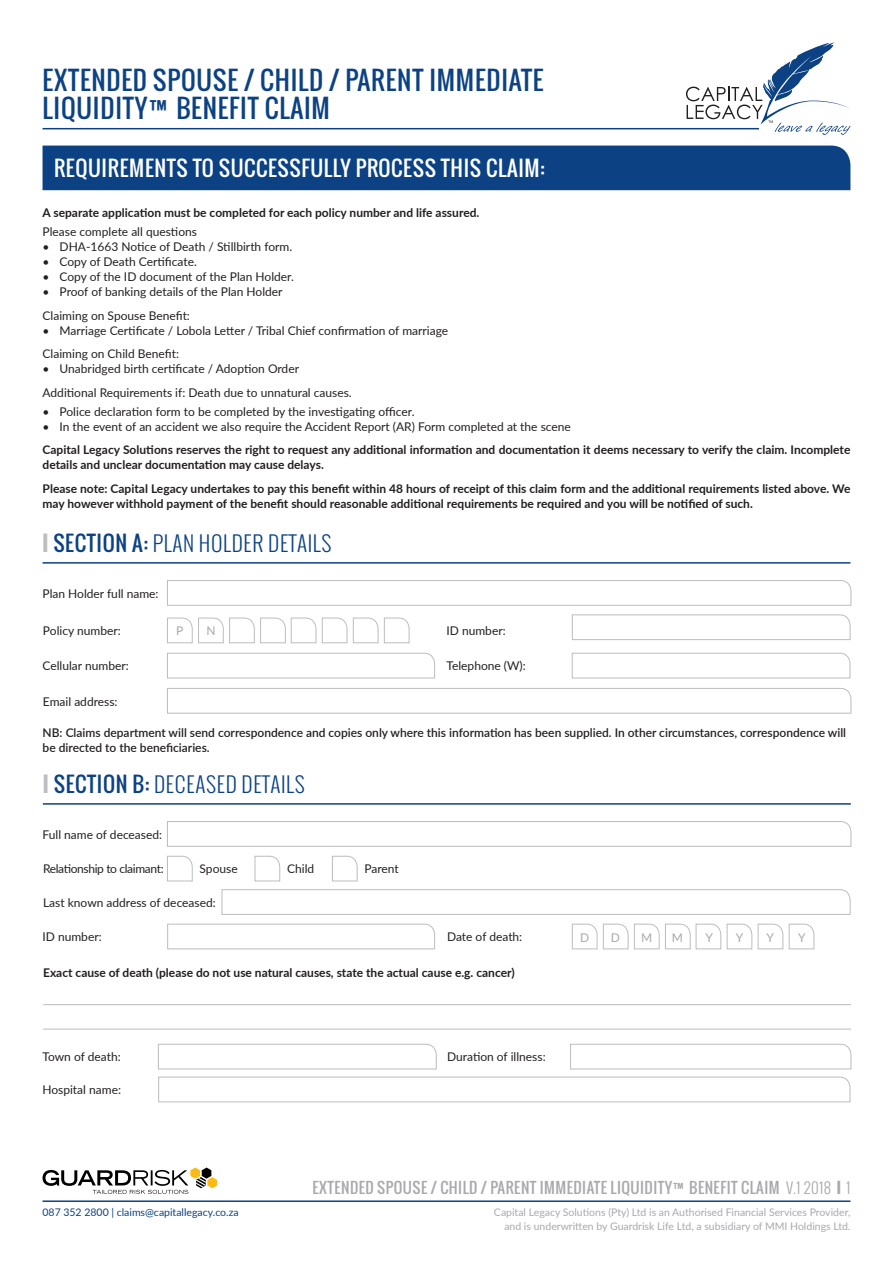
<style>
.page{position:relative;width:893px;height:1263px;background:#fff}
.page>*{position:absolute;margin:0;border:0;box-sizing:border-box;transform-origin:0 0}
.t1{font:25.5px/28.5px "Oswald";letter-spacing:.03em;color:#0c4283}
.t2{font:300 21px "Oswald";letter-spacing:.03em;color:#0c4283}
.t3{font:21px "Oswald";letter-spacing:.03em;color:#fff}
.t4{font:15px "Oswald";letter-spacing:.03em;color:#a8a9ad}
.t5{font:12px "Lato";color:#231f20}
.t6{font:700 12px/15px "Lato";color:#231f20}
.t7{font:600 12px/15px "Lato";color:#231f20}
.t8{font:12px "Lato";letter-spacing:-.03em;color:#231f20}
.t9{font:12px "Lato";color:#a8a9ad}
.t10{font:10.5px/13.5px "Lato";color:#a8a9ad;text-align:right}
.t11{font:10.5px "Lato";color:#0c4283}
.s1{font-weight:700;color:#bcbdc0}
.s2{font-weight:400}
.s3{font-weight:300}
.s4{font-weight:700}
</style>
<div class="page">
<hr style="left:43px;top:1200px;width:807px;height:2px;background:#0c4283">
<svg style="left:43px;top:1167px;width:174px;height:27px"></svg>
<svg style="left:686px;top:43px;width:164px;height:92px"></svg>
<hr style="left:43px;top:128px;width:716px;height:1px;background:#0c4283">
<hr style="left:43px;top:562px;width:807px;height:2px;background:#0c4283">
<svg style="left:167px;top:580px;width:685px;height:26px"></svg>
<svg style="left:167px;top:652px;width:268px;height:27px"></svg>
<svg style="left:572px;top:614px;width:279px;height:26px"></svg>
<svg style="left:167px;top:688px;width:685px;height:26px"></svg>
<div style="left:43px;top:146px;width:807px;height:44px;background:#0c4283"></div>
<hr style="left:43px;top:803px;width:808px;height:2px;background:#0c4283">
<svg style="left:167px;top:821px;width:685px;height:26px"></svg>
<svg style="left:167px;top:617px;width:243px;height:26px"></svg>
<svg style="left:571px;top:652px;width:280px;height:27px"></svg>
<svg style="left:167px;top:855px;width:26px;height:27px"></svg>
<svg style="left:254px;top:855px;width:26px;height:27px"></svg>
<svg style="left:332px;top:855px;width:26px;height:27px"></svg>
<hr style="left:43px;top:1004px;width:808px;height:1px;background:#bcbdc0">
<hr style="left:43px;top:1029px;width:808px;height:1px;background:#bcbdc0">
<svg style="left:221px;top:889px;width:630px;height:26px"></svg>
<svg style="left:167px;top:923px;width:268px;height:27px"></svg>
<svg style="left:572px;top:923px;width:243px;height:27px"></svg>
<svg style="left:158px;top:1043px;width:279px;height:27px"></svg>
<svg style="left:570px;top:1043px;width:282px;height:27px"></svg>
<svg style="left:158px;top:1076px;width:693px;height:26px"></svg>
<p class="t1" style="left:43px;top:65px;width:503px">EXTENDED SPOUSE / CHILD / PARENT IMMEDIATE<br>LIQUIDITY™BENEFIT CLAIM</p>
<p class="t3" style="left:54px;top:152px;width:492px">REQUIREMENTS TO SUCCESSFULLY PROCESS THIS CLAIM:</p>
<p class="t6" style="left:43px;top:204px;width:438px">A separate application must be completed for each policy number and life assured.</p>
<p class="t5" style="left:43px;top:223px;width:156px">Please complete all questions</p>
<p class="t5" style="left:43px;top:238px;width:251px">• DHA-1663 Notice of Death / Stillbirth form.</p>
<p class="t5" style="left:43px;top:253px;width:156px">• Copy of Death Certificate.</p>
<p class="t5" style="left:43px;top:268px;width:253px">• Copy of the ID document of the Plan Holder.</p>
<p class="t5" style="left:43px;top:283px;width:242px">• Proof of banking details of the Plan Holder</p>
<p class="t5" style="left:43px;top:307px;width:149px">Claiming on Spouse Benefit:</p>
<p class="t5" style="left:43px;top:322px;width:407px">• Marriage Certificate / Lobola Letter / Tribal Chief confirmation of marriage</p>
<p class="t5" style="left:43px;top:345px;width:138px">Claiming on Child Benefit:</p>
<p class="t5" style="left:43px;top:360px;width:258px">• Unabridged birth certificate / Adoption Order</p>
<p class="t5" style="left:43px;top:384px;width:311px">Additional Requirements if: Death due to unnatural causes.</p>
<p class="t5" style="left:43px;top:403px;width:373px">• Police declaration form to be completed by the investigating officer.</p>
<p class="t5" style="left:43px;top:418px;width:530px">• In the event of an accident we also require the Accident Report (AR) Form completed at the scene</p>
<p class="t6" style="left:43px;top:442px;width:809px">Capital Legacy Solutions reserves the right to request any additional information and documentation it deems necessary to verify the claim. Incomplete details and unclear documentation may cause delays.</p>
<p class="t6" style="left:43px;top:480px;width:809px">Please note: Capital Legacy undertakes to pay this benefit within 48 hours of receipt of this claim form and the additional requirements listed above. We may however withhold payment of the benefit should reasonable additional requirements be required and you will be notified of such.</p>
<p class="t2" style="left:43px;top:529px;width:291px"><span class="s1">I</span> <span class="s2">SECTION A:</span> PLAN HOLDER DETAILS</p>
<p class="t5" style="left:43px;top:585px;width:118px">Plan Holder full name:</p>
<p class="t5" style="left:43px;top:622px;width:79px">Policy number:</p>
<p class="t9" style="left:176px;top:622px;width:9px">P</p>
<p class="t9" style="left:207px;top:622px;width:11px">N</p>
<p class="t5" style="left:43px;top:657px;width:88px">Cellular number:</p>
<p class="t5" style="left:446px;top:622px;width:61px">ID number:</p>
<p class="t5" style="left:446px;top:657px;width:81px">Telephone (W):</p>
<p class="t5" style="left:43px;top:693px;width:76px">Email address:</p>
<p class="t7" style="left:43px;top:724px;width:805px">NB: Claims department will send correspondence and copies only where this information has been supplied. In other circumstances, correspondence will be directed to the beneficiaries.</p>
<p class="t2" style="left:43px;top:770px;width:264px"><span class="s1">I</span> <span class="s2">SECTION B:</span> DECEASED DETAILS</p>
<p class="t5" style="left:43px;top:826px;width:121px">Full name of deceased:</p>
<p class="t8" style="left:43px;top:860px;width:122px">Relationship to claimant:</p>
<p class="t5" style="left:200px;top:860px;width:40px">Spouse</p>
<p class="t5" style="left:287px;top:860px;width:29px">Child</p>
<p class="t5" style="left:364px;top:860px;width:36px">Parent</p>
<p class="t5" style="left:43px;top:894px;width:174px">Last known address of deceased:</p>
<p class="t5" style="left:43px;top:928px;width:61px">ID number:</p>
<p class="t5" style="left:447px;top:928px;width:77px">Date of death:</p>
<p class="t9" style="left:580px;top:929px;width:11px">D</p>
<p class="t9" style="left:611px;top:929px;width:11px">D</p>
<p class="t9" style="left:641px;top:929px;width:13px">M</p>
<p class="t9" style="left:672px;top:929px;width:13px">M</p>
<p class="t9" style="left:705px;top:929px;width:9px">Y</p>
<p class="t9" style="left:736px;top:929px;width:9px">Y</p>
<p class="t9" style="left:767px;top:929px;width:9px">Y</p>
<p class="t9" style="left:798px;top:929px;width:9px">Y</p>
<p class="t6" style="left:43px;top:964px;width:473px">Exact cause of death (please do not use natural causes, state the actual cause e.g. cancer)</p>
<p class="t5" style="left:43px;top:1048px;width:80px">Town of death:</p>
<p class="t5" style="left:447px;top:1048px;width:100px">Duration of illness:</p>
<p class="t5" style="left:42px;top:1081px;width:80px">Hospital name:</p>
<p class="t11" style="left:43px;top:1205px;width:198px">087 352 2800 | claims@capitallegacy.co.za</p>
<p class="t4" style="left:312px;top:1176px;width:540px">EXTENDED SPOUSE / CHILD / PARENT IMMEDIATE LIQUIDITY™BENEFIT CLAIM <span class="s3">V.1 2018</span> <span class="s4">I</span> <span class="s3">1</span></p>
<p class="t10" style="left:494px;top:1205px;width:358px">Capital Legacy Solutions (Pty) Ltd is an Authorised Financial Services Provider, and is underwritten by Guardrisk Life Ltd, a subsidiary of MMI Holdings Ltd.</p>
</div>
